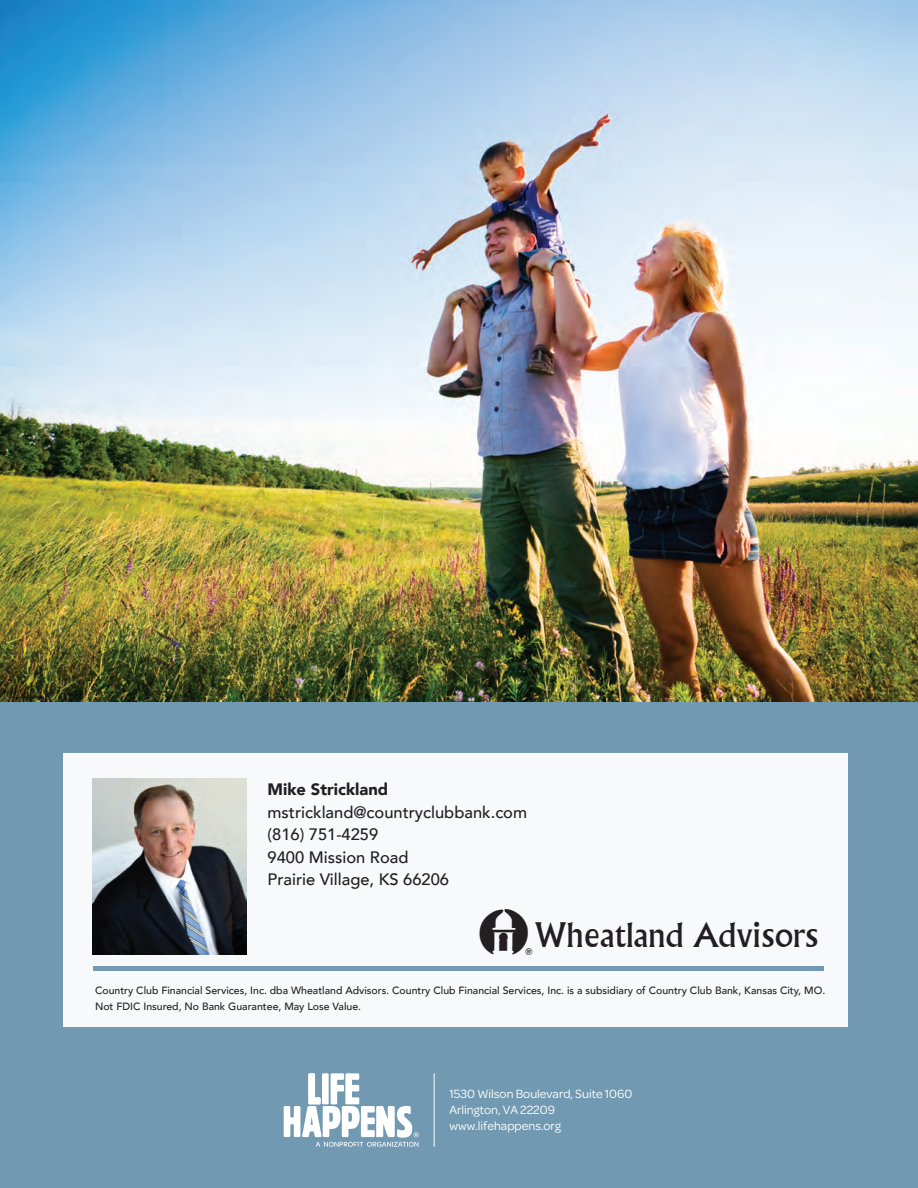
<style>
.page{position:relative;width:918px;height:1188px;background:#fff}
.page>*{position:absolute;margin:0;border:0;box-sizing:border-box;transform-origin:0 0}
.t1{font:33px "Flareserif 821 BT Long K";color:#231f20}
.t2{font:500 16.5px/22.5px "Avenir";color:#231f20}
.t3{font:900 16.5px "Avenir";color:#231f20}
.t4{font:12.75px/16.2px "Omnes";color:#fff}
.t5{font:500 10.5px/16.5px "Avenir";color:#231f20}
</style>
<div class="page">
<div style="left:0;top:688px;width:918px;height:500px;background:#7199b1"></div>
<img style="left:0;top:0;width:918px;height:702px">
<svg style="left:284px;top:1073px;width:135px;height:74px"></svg>
<hr style="left:434px;top:1073px;width:1px;height:74px;background:#fff">
<div style="left:63px;top:753px;width:784px;height:274px;background:#f7f9fb"></div>
<img style="left:93px;top:778px;width:153px;height:177px">
<hr style="left:93px;top:967px;width:731px;height:4px;background:#7199b1">
<h2 class="t3" style="left:268px;top:775px;width:122px">Mike Strickland</h2>
<h2 class="t2" style="left:268px;top:800px;width:261px">mstrickland@countryclubbank.com (816) 751-4259<br>9400 Mission Road<br>Prairie Village, KS 66206</h2>
<h1 class="t1" style="left:478px;top:917px;width:342px">}Wheatland Advisors</h1>
<p class="t5" style="left:95px;top:981px;width:732px">Country Club Financial Services, Inc. dba Wheatland Advisors. Country Club Financial Services, Inc. is a subsidiary of Country Club Bank, Kansas City, MO.<br>Not FDIC Insured, No Bank Guarantee, May Lose Value.</p>
<p class="t4" style="left:450px;top:1085px;width:184px">1530 Wilson Boulevard, Suite 1060<br>Arlington, VA 22209 www.lifehappens.org</p>
</div>
